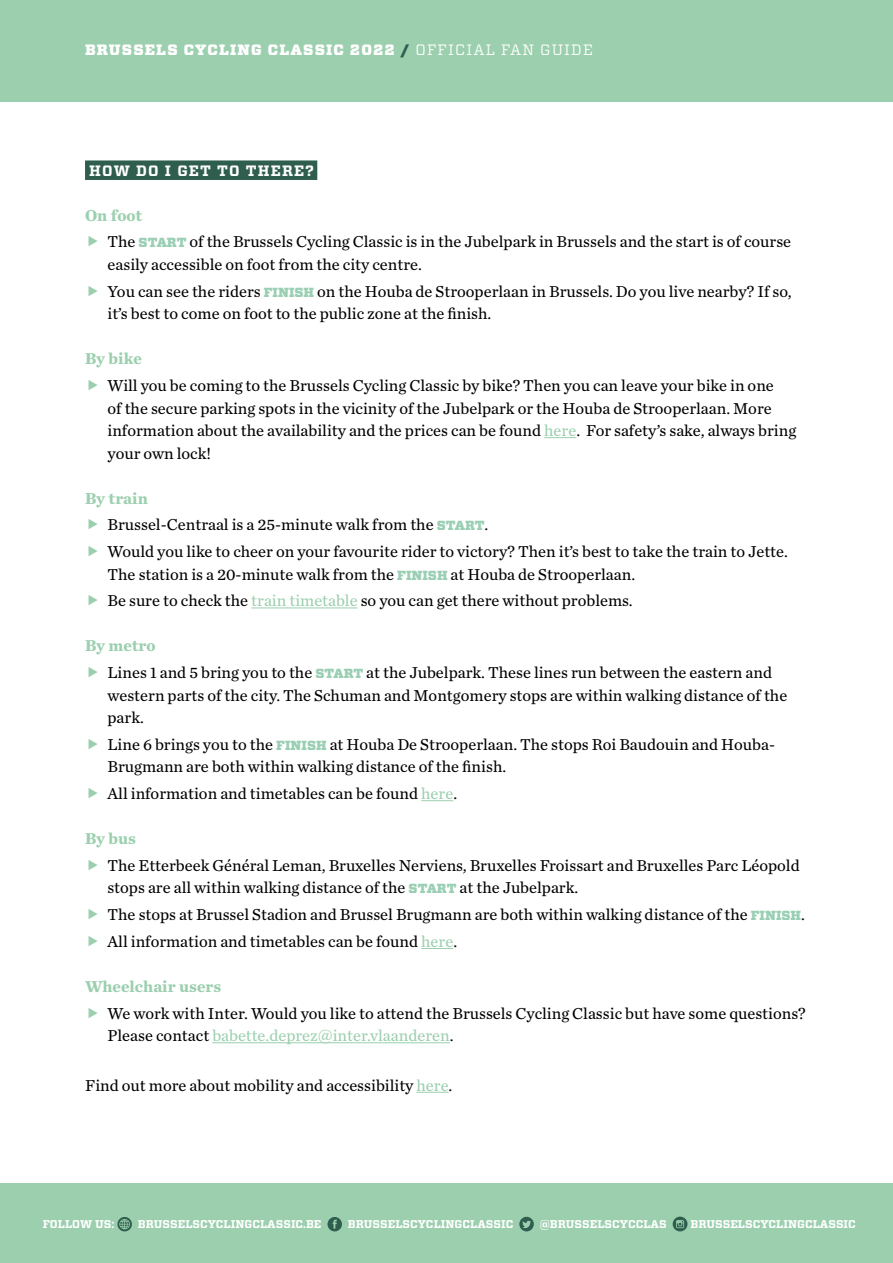
<style>
.page{position:relative;width:893px;height:1263px;background:#fff}
.page>*{position:absolute;margin:0;border:0;box-sizing:border-box;transform-origin:0 0}
.t1{font:16.5px/26.7px "Chronicle Text G2";color:#000}
.t2{font:700 16.5px "Chronicle Text G2";color:#9bcfae}
.t3{font:900 15px "Vitesse";letter-spacing:.075em;color:#fff}
.t4{font:700 15px "Vitesse";letter-spacing:.075em;color:#fff}
.t5{font:700 11.25px "Vitesse";color:#fff}
.s1{color:#2f5e4f}
.s2{font-weight:400}
.s3{font-weight:700;color:#9bcfae}
.s4{font-family:"Vitesse";font-weight:900;font-size:13.2px;color:#9acfb4}
.s5{color:#9bcfae}
</style>
<div class="page">
<div style="left:0;top:0;width:893px;height:102px;background:#9bcfae"></div>
<div style="left:0;top:1183px;width:893px;height:80px;background:#9bcfae"></div>
<svg style="left:117px;top:1217px;width:15px;height:14px"></svg>
<svg style="left:327px;top:1217px;width:15px;height:14px"></svg>
<svg style="left:519px;top:1217px;width:15px;height:14px"></svg>
<svg style="left:673px;top:1216px;width:14px;height:15px"></svg>
<div style="left:85px;top:160px;width:232px;height:20px;background:#2f5e4f"></div>
<hr style="left:544px;top:437px;width:32px;height:1px;background:#9bcfae">
<hr style="left:251px;top:607px;width:107px;height:1px;background:#9bcfae">
<hr style="left:421px;top:800px;width:32px;height:1px;background:#9bcfae">
<hr style="left:421px;top:948px;width:32px;height:1px;background:#9bcfae">
<hr style="left:212px;top:1042px;width:238px;height:1px;background:#9bcfae">
<hr style="left:416px;top:1092px;width:33px;height:1px;background:#9bcfae">
<p class="t3" style="left:85px;top:39px;width:509px">BRUSSELS CYCLING CLASSIC 2022 <span class="s1">/</span> <span class="s2">OFFICIAL FAN GUIDE</span></p>
<p class="t4" style="left:89px;top:160px;width:226px">HOW DO I GET TO THERE?</p>
<p class="t1" style="left:108px;top:201px;width:685px;text-indent:-23px"><span class="s3">On foot<br></span>The <span class="s4">START</span> of the Brussels Cycling Classic is in the Jubelpark in Brussels and the start is of course</p>
<p class="t1" style="left:108px;top:250px;width:685px">easily accessible on foot from the city centre.<br>You can see the riders <span class="s4">FINISH</span> on the Houba de Strooperlaan in Brussels. Do you live nearby? If so,</p>
<p class="t1" style="left:108px;top:299px;width:385px">it’s best to come on foot to the public zone at the finish.</p>
<p class="t2" style="left:85px;top:345px;width:58px">By bike</p>
<p class="t1" style="left:108px;top:373px;width:690px;line-height:22.5px">Will you be coming to the Brussels Cycling Classic by bike? Then you can leave your bike in one<br>of the secure parking spots in the vicinity of the Jubelpark or the Houba de Strooperlaan. More information about the availability and the prices can be found <span class="s5">here</span>. For safety’s sake, always bring your own lock!</p>
<p class="t1" style="left:108px;top:484px;width:682px;text-indent:-23px"><span class="s3">By train<br></span>Brussel-Centraal is a 25-minute walk from the <span class="s4">START</span>.<br>Would you like to cheer on your favourite rider to victory? Then it’s best to take the train to Jette.</p>
<p class="t1" style="left:108px;top:560px;width:529px">The station is a 20-minute walk from the <span class="s4">FINISH</span> at Houba de Strooperlaan.<br>Be sure to check the <span class="s5">train timetable</span> so you can get there without problems.</p>
<p class="t1" style="left:108px;top:631px;width:666px;text-indent:-23px"><span class="s3">By metro<br></span>Lines 1 and 5 bring you to the <span class="s4">START</span> at the Jubelpark. These lines run between the eastern and</p>
<p class="t1" style="left:108px;top:683px;width:681px;line-height:22.5px">western parts of the city. The Schuman and Montgomery stops are within walking distance of the park.</p>
<p class="t1" style="left:108px;top:732px;width:669px;line-height:22.5px">Line 6 brings you to the <span class="s4">FINISH</span> at Houba De Strooperlaan. The stops Roi Baudouin and Houba-<br>Brugmann are both within walking distance of the finish.</p>
<p class="t1" style="left:108px;top:779px;width:351px">All information and timetables can be found <span class="s5">here</span>.</p>
<p class="t2" style="left:85px;top:825px;width:53px">By bus</p>
<p class="t1" style="left:108px;top:853px;width:694px;line-height:22.5px">The Etterbeek Général Leman, Bruxelles Nerviens, Bruxelles Froissart and Bruxelles Parc Léopold stops are all within walking distance of the <span class="s4">START</span> at the Jubelpark.</p>
<p class="t1" style="left:108px;top:900px;width:699px">The stops at Brussel Stadion and Brussel Brugmann are both within walking distance of the <span class="s4">FINISH</span>.<br>All information and timetables can be found <span class="s5">here</span>.</p>
<p class="t2" style="left:85px;top:973px;width:138px">Wheelchair users</p>
<p class="t1" style="left:108px;top:1001px;width:700px;line-height:22.5px">We work with Inter. Would you like to attend the Brussels Cycling Classic but have some questions?<br>Please contact <span class="s5">babette.deprez@inter.vlaanderen</span>.</p>
<p class="t1" style="left:85px;top:1071px;width:369px">Find out more about mobility and accessibility <span class="s5">here</span>.</p>
<p class="t5" style="left:43px;top:1217px;width:73px">FOLLOW US:</p>
<p class="t5" style="left:138px;top:1217px;width:185px">BRUSSELSCYCLINGCLASSIC.BE</p>
<p class="t5" style="left:348px;top:1217px;width:167px">BRUSSELSCYCLINGCLASSIC</p>
<p class="t5" style="left:540px;top:1217px;width:129px">@BRUSSELSCYCCLAS</p>
<p class="t5" style="left:690px;top:1217px;width:167px">BRUSSELSCYCLINGCLASSIC</p>
</div>
